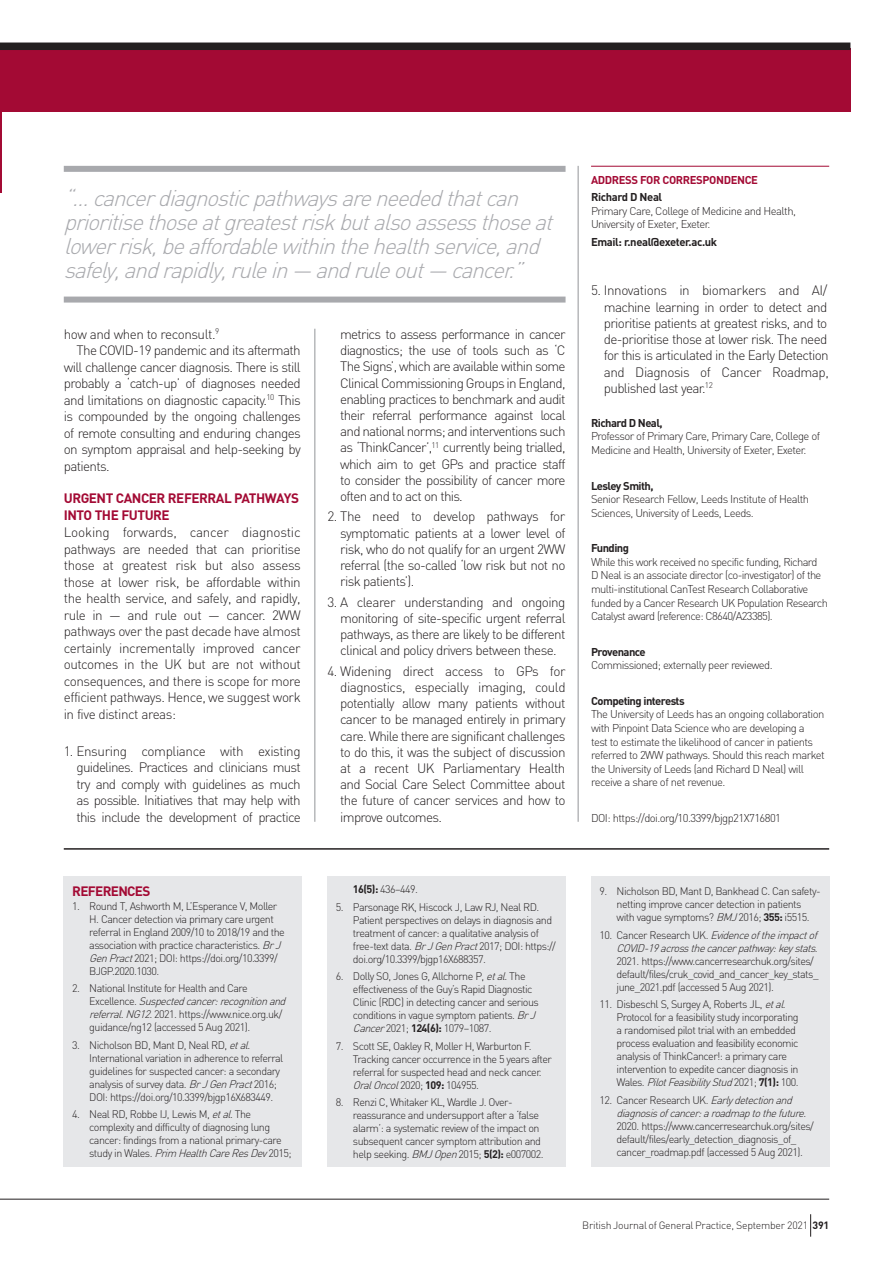
<style>
.page{position:relative;width:893px;height:1263px;background:#fff}
.page>*{position:absolute;margin:0;border:0;box-sizing:border-box;transform-origin:0 0}
.t1{font:italic 300 22.5px/24px "DIN";color:#a8a9ad}
.t2{font:300 13.5px/16.2px "DIN";letter-spacing:-.05em;color:#231f20;text-align:justify}
.t3{font:700 13.5px/16.8px "DIN";letter-spacing:-.035em;color:#a30a34}
.t4{font:300 11.25px/13.5px "DIN";letter-spacing:-.05em;color:#231f20}
.t5{font:700 11.25px "DIN";letter-spacing:-.05em;color:#231f20}
.t6{font:700 11.25px "DIN";letter-spacing:-.035em;color:#a30a34}
.t7{font:300 10.8px/13px "DIN";letter-spacing:-.05em;color:#231f20}
.t8{font:300 10.5px "DIN";letter-spacing:-.025em;color:#231f20}
.s1{font-style:italic}
.s2{font-weight:700}
</style>
<div class="page">
<div style="left:0;top:48px;width:850px;height:64px;background:#a30a34"></div>
<hr style="left:0;top:49px;width:1px;height:144px;background:#a30a34">
<div style="left:0;top:43px;width:850px;height:7px;background:#231f20"></div>
<hr style="left:591px;top:166px;width:238px;height:1px;background:#a30a34">
<hr style="left:315px;top:329px;width:1px;height:493px;background:#939598">
<div style="left:64px;top:876px;width:238px;height:290px;background:#e6e7e9"></div>
<hr style="left:0;top:1199px;width:829px;height:1px;background:#231f20">
<svg style="left:810px;top:1214px;width:1px;height:23px"></svg>
<div style="left:64px;top:297px;width:502px;height:6px;background:#a8a9ad"></div>
<div style="left:64px;top:166px;width:502px;height:6px;background:#a8a9ad"></div>
<div style="left:327px;top:876px;width:239px;height:290px;background:#e6e7e9"></div>
<div style="left:591px;top:876px;width:238px;height:290px;background:#e6e7e9"></div>
<hr style="left:578px;top:166px;width:1px;height:656px;background:#939598">
<hr style="left:64px;top:848px;width:765px;height:2px;background:#231f20">
<h1 class="t1" style="left:64px;top:185px;width:497px">“…cancerdiagnosticpathwaysareneededthatcan prioritisethoseatgreatestriskbutalsoassessthoseat lowerrisk,beaffordablewithinthehealthservice,and safely,andrapidly,rulein— andruleout— cancer.”</h1>
<p class="t2" style="left:64px;top:326px;width:157px">how and when to reconsult.<sup>9</sup></p>
<p class="t2" style="left:77px;top:342px;width:226px">The COVID-19 pandemic and its aftermath</p>
<p class="t2" style="left:64px;top:359px;width:239px">will challenge cancer diagnosis. There is still</p>
<p class="t2" style="left:64px;top:375px;width:239px">probably a ‘catch-up’ of diagnoses needed</p>
<p class="t2" style="left:64px;top:392px;width:239px">and limitations on diagnostic capacity.<sup>10</sup> This</p>
<p class="t2" style="left:64px;top:408px;width:239px">is compounded by the ongoing challenges</p>
<p class="t2" style="left:64px;top:425px;width:239px">of remote consulting and enduring changes</p>
<p class="t2" style="left:64px;top:441px;width:239px">on symptom appraisal and help-seeking by</p>
<p class="t2" style="left:64px;top:458px;width:47px">patients.</p>
<p class="t3" style="left:64px;top:489px;width:237px">URGENT CANCER REFERRAL PATHWAYS<br>INTO THE FUTURE</p>
<p class="t2" style="left:64px;top:524px;width:239px">Looking forwards, cancer diagnostic pathways are needed that can prioritise those at greatest risk but also assess those at lower risk, be affordable within the health service, and safely, and rapidly, rule in — and rule out — cancer. 2WW pathways over the past decade have almost certainly incrementally improved cancer outcomes in the UK but are not without consequences, and there is scope for more efficient pathways. Hence, we suggest work in five distinct areas:</p>
<p class="t2" style="left:77px;top:743px;width:226px;text-indent:-13px">1. Ensuring compliance with existing guidelines. Practices and clinicians must try and comply with guidelines as much as possible. Initiatives that may help with this include the development of practice</p>
<p class="t3" style="left:72px;top:883px;width:80px">REFERENCES</p>
<p class="t7" style="left:89px;top:899px;width:197px;text-indent:-17px">1. Round T, Ashworth M, L’Esperance V, Moller H. Cancer detection via primary care urgent referral in England 2009/10 to 2018/19 and the association with practice characteristics. <span class="s1">BrJ GenPract</span>2021; DOI: https://doi.org/10.3399/ BJGP.2020.1030.</p>
<p class="t7" style="left:89px;top:981px;width:201px;text-indent:-17px">2. National Institute for Health and Care<br>E x c e l l e n c e . <span class="s1">Suspectedcancer:recognitionand referral.NG12.</span>2021. https://www.nice.org.uk/ guidance/ng12 (accessed 5 Aug 2021).</p>
<p class="t7" style="left:89px;top:1038px;width:196px;text-indent:-17px">3. Nicholson BD, Mant D, Neal RD, <span class="s1">etal</span>.<br>International variation in adherence to referral guidelines for suspected cancer: a secondary analysis of survey data. <span class="s1">BrJGenPract</span>2016; DOI: https://doi.org/10.3399/bjgp16X683449.</p>
<p class="t7" style="left:89px;top:1107px;width:204px;text-indent:-17px">4. Neal RD, Robbe IJ, Lewis M, <span class="s1">etal</span>. The complexity and difficulty of diagnosing lung cancer: findings from a national primary-care<br>s t u d y i n Wa le s . <span class="s1">Prim HealthCareResDev</span>2 0 1 5 ;</p>
<p class="t2" style="left:340px;top:326px;width:227px">metrics to assess performance in cancer diagnostics; the use of tools such as ‘C The Signs’, which are available within some Clinical Commissioning Groups in England, enabling practices to benchmark and audit their referral performance against local and national norms; and interventions such as ‘ThinkCancer’,<sup>11</sup> currently being trialled, which aim to get GPs and practice staff to consider the possibility of cancer more often and to act on this.</p>
<p class="t2" style="left:340px;top:508px;width:227px;text-indent:-13px">2. The need to develop pathways for symptomatic patients at a lower level of risk, who do not qualify for an urgent 2WW referral (the so-called ‘low risk but not no risk patients’).</p>
<p class="t2" style="left:340px;top:594px;width:227px;text-indent:-13px">3. A clearer understanding and ongoing monitoring of site-specific urgent referral pathways, as there are likely to be different clinical and policy drivers between these.</p>
<p class="t2" style="left:340px;top:663px;width:227px;text-indent:-13px">4. Widening direct access to GPs for diagnostics, especially imaging, could potentially allow many patients without cancer to be managed entirely in primary care. While there are significant challenges to do this, it was the subject of discussion at a recent UK Parliamentary Health and Social Care Select Committee about the future of cancer services and how to improve outcomes.</p>
<p class="t7" style="left:353px;top:883px;width:67px"><span class="s2">16(5):</span> 436–449.</p>
<p class="t7" style="left:353px;top:900px;width:204px;text-indent:-17px">5. Parsonage RK, Hiscock J, Law RJ, Neal RD.<br>Patient perspectives on delays in diagnosis and treatment of cancer: a qualitative analysis of free-text data. <span class="s1">BrJGenPract</span>2017; DOI: https:// doi.org/10.3399/bjgp16X688357.</p>
<p class="t7" style="left:353px;top:969px;width:187px;text-indent:-17px">6. Dolly SO, Jones G, Allchorne P, <span class="s1">etal</span>. The effectiveness of the Guy’s Rapid Diagnostic Clinic (RDC) in detecting cancer and serious conditions in vague symptom patients. <span class="s1">BrJ Cancer</span>2021; <span class="s2">124(6):</span> 1079–1087.</p>
<p class="t7" style="left:353px;top:1039px;width:200px;text-indent:-17px">7. Scott SE, Oakley R, Moller H, Warburton F.<br>Tracking cancer occurrence in the 5 years after referral for suspected head and neck cancer.<br><span class="s1">OralOncol</span>2020; <span class="s2">109:</span> 104955.</p>
<p class="t7" style="left:353px;top:1095px;width:192px;text-indent:-17px">8. Renzi C, Whitaker KL, Wardle J. Over&shy;reassurance and undersupport after a ‘false alarm’: a systematic review of the impact on subsequent cancer symptom attribution and help seeking. <span class="s1">BMJOpen</span>2015; <span class="s2">5(2):</span> e007002.</p>
<p class="t6" style="left:591px;top:172px;width:169px">ADDRESS FOR CORRESPONDENCE</p>
<p class="t5" style="left:591px;top:190px;width:73px">Richard D Neal</p>
<p class="t4" style="left:591px;top:204px;width:206px">Primary Care, College of Medicine and Health,<br>University of Exeter, Exeter.</p>
<p class="t5" style="left:591px;top:235px;width:128px">Email: r.neal@exeter.ac.uk</p>
<p class="t2" style="left:604px;top:282px;width:227px;text-indent:-13px">5. Innovations in biomarkers and AI/ machine learning in order to detect and prioritise patients at greatest risks, and to de-prioritise those at lower risk. The need for this is articulated in the Early Detection and Diagnosis of Cancer Roadmap, published last year.<sup>12</sup></p>
<p class="t5" style="left:591px;top:415px;width:73px">Richard D Neal,</p>
<p class="t4" style="left:591px;top:429px;width:231px">Professor of Primary Care, Primary Care, College of<br>Medicine and Health, University of Exeter, Exeter.</p>
<p class="t5" style="left:591px;top:478px;width:64px">Lesley Smith,</p>
<p class="t4" style="left:591px;top:492px;width:220px">Senior Research Fellow, Leeds Institute of Health<br>Sciences, University of Leeds, Leeds.</p>
<p class="t5" style="left:591px;top:541px;width:39px">Funding</p>
<p class="t4" style="left:591px;top:555px;width:238px">While this work received no specific funding, Richard<br>D Neal is an associate director (co-investigator) of the multi-institutional CanTest Research Collaborative funded by a Cancer Research UK Population Research Catalyst award (reference: C8640/A23385).</p>
<p class="t5" style="left:591px;top:644px;width:56px">Provenance</p>
<p class="t4" style="left:591px;top:658px;width:183px">Commissioned; externally peer reviewed.</p>
<p class="t5" style="left:591px;top:693px;width:95px">Competing interests</p>
<p class="t4" style="left:591px;top:707px;width:235px">The University of Leeds has an ongoing collaboration with Pinpoint Data Science who are developing a<br>test to estimate the likelihood of cancer in patients referred to 2WW pathways. Should this reach market the University of Leeds (and Richard D Neal) will receive a share of net revenue.</p>
<p class="t4" style="left:591px;top:811px;width:191px">DOI: https://doi.org/10.3399/bjgp21X716801</p>
<p class="t7" style="left:600px;top:885px;width:223px;text-align:center">9. Nicholson BD, Mant D, Bankhead C. Can safety&shy;netting improve cancer detection in patients<br>with vague symptoms? <span class="s1">BMJ</span>2016; <span class="s2">355:</span> i5515.</p>
<p class="t7" style="left:617px;top:928px;width:205px;text-indent:-17px">10. Cancer Research UK. <span class="s1">Evidenceoftheimpactof COVID-19acrossthecancerpathway: keystats</span>.<br>2021. https://www.cancerresearchuk.org/sites/ default/files/cruk_covid_and_cancer_key_stats_ june_2021.pdf (accessed 5 Aug 2021).</p>
<p class="t7" style="left:617px;top:998px;width:184px;text-indent:-17px">11. Disbeschl S, Surgey A, Roberts JL, <span class="s1">etal</span>.<br>Protocol for a feasibility study incorporating a randomised pilot trial with an embedded process evaluation and feasibility economic analysis of ThinkCancer!: a primary care intervention to expedite cancer diagnosis in Wa l e s . <span class="s1">PilotFeasibilityStud</span>2 0 2 1 ; <span class="s2">7 ( 1 ) :</span> 1 0 0 .</p>
<p class="t7" style="left:617px;top:1093px;width:199px;text-indent:-17px">12. Cancer Research UK. <span class="s1">Earlydetectionand diagnosisofcancer:aroadmaptothefuture</span>.<br>2020. https://www.cancerresearchuk.org/sites/ default/files/early_detection_diagnosis_of_ cancer_roadmap.pdf (accessed 5 Aug 2021).</p>
<p class="t8" style="left:582px;top:1219px;width:248px">British Journal of General Practice, September 2021 <span class="s2">391</span></p>
</div>
